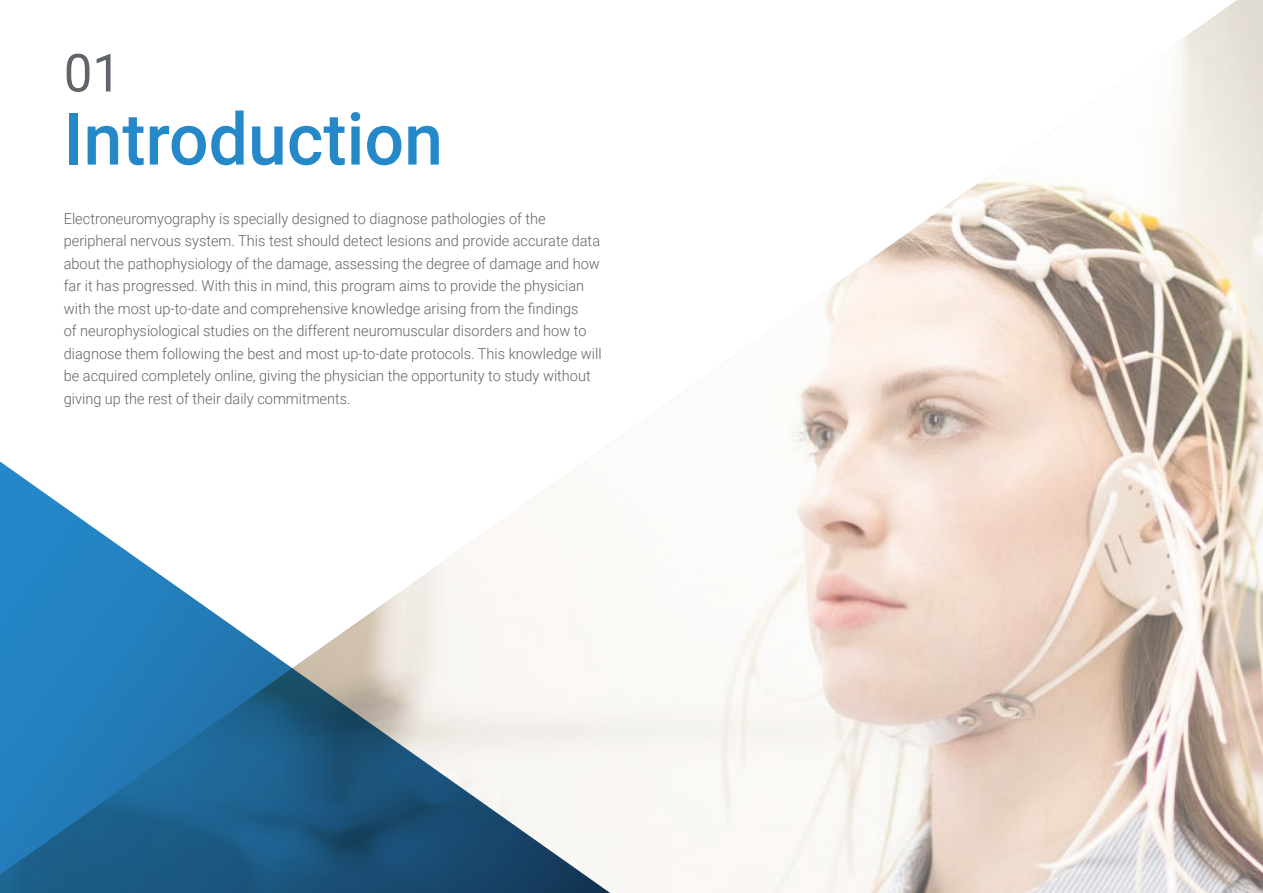
<style>
.page{position:relative;width:1263px;height:893px;background:#fff}
.page>*{position:absolute;margin:0;border:0;box-sizing:border-box;transform-origin:0 0}
.t1{font:500 72px "Roboto";color:#2488c9}
.t2{font:52.5px "Roboto";color:#61646a}
.t3{font:300 15px/22.5px "Roboto";color:#61646a}
</style>
<div class="page">
<img style="left:614px;top:0;width:649px;height:893px">
<svg style="left:0;top:446px;width:640px;height:447px"></svg>
<h2 class="t2" style="left:64px;top:36px;width:59px">01</h2>
<h1 class="t1" style="left:64px;top:89px;width:381px">Introduction</h1>
<p class="t3" style="left:64px;top:207px;width:539px">Electroneuromyography is specially designed to diagnose pathologies of the peripheral nervous system. This test should detect lesions and provide accurate data about the pathophysiology of the damage, assessing the degree of damage and how far it has progressed. With this in mind, this program aims to provide the physician with the most up-to-date and comprehensive knowledge arising from the findings<br>of neurophysiological studies on the different neuromuscular disorders and how to diagnose them following the best and most up-to-date protocols. This knowledge will be acquired completely online, giving the physician the opportunity to study without giving up the rest of their daily commitments.</p>
</div>
